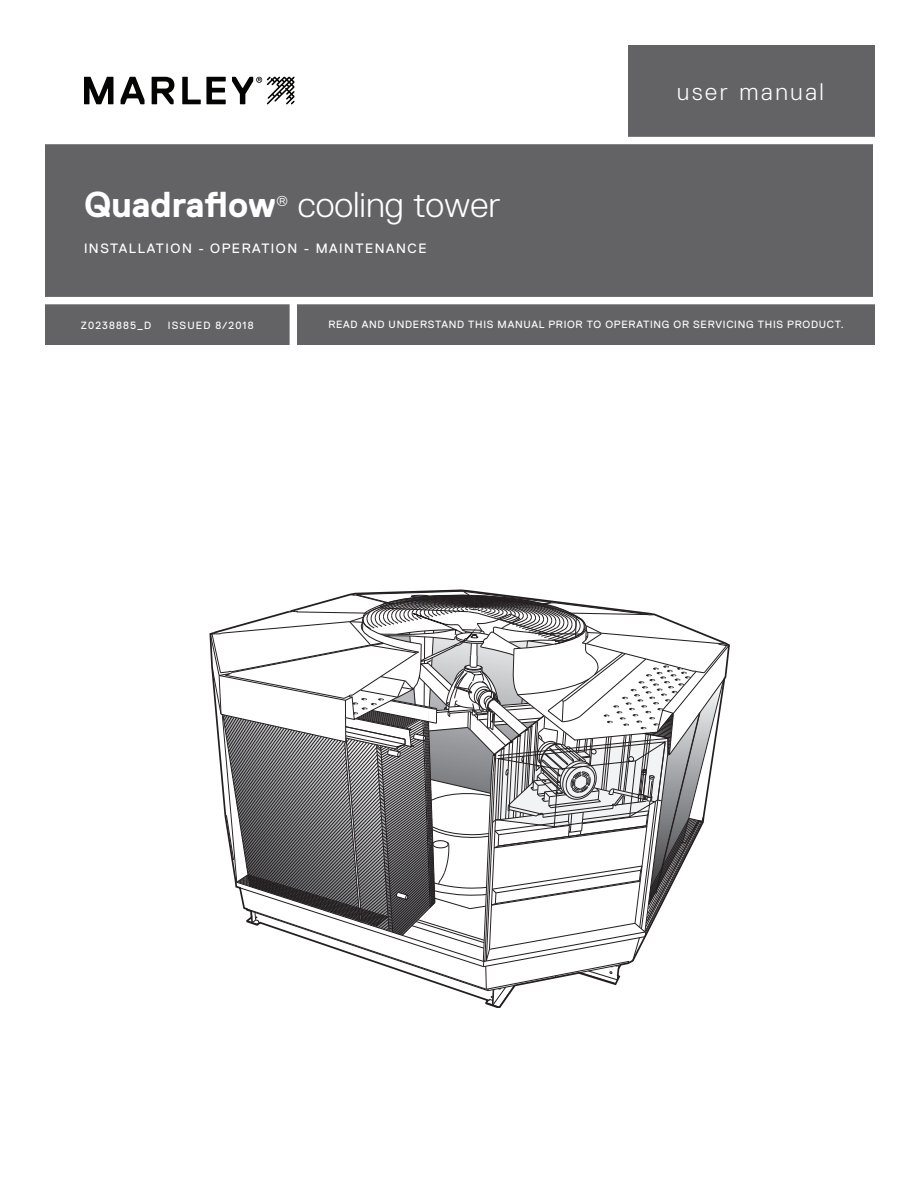
<style>
.page{position:relative;width:918px;height:1188px;background:#fff}
.page>*{position:absolute;margin:0;border:0;box-sizing:border-box;transform-origin:0 0}
.t1{font:300 36px "Replica Std";color:#fff}
.t2{font:700 36px "Replica Std";color:#fff}
.t3{font:300 24px "Replica Std";letter-spacing:.11em;color:#fff}
.t4{font:300 14.4px "Replica Std";color:#fff}
.t5{font:13.5px "Replica Std";letter-spacing:.11em;color:#fff}
.t6{font:10.5px "Replica Std";letter-spacing:.07em;color:#fff}
.t7{font:10.5px "Replica Std";letter-spacing:.11em;color:#fff}
</style>
<div class="page">
<div style="left:45px;top:141px;width:828px;height:160px;background:#636366"></div>
<div style="left:45px;top:300px;width:830px;height:45px;background:#636366"></div>
<div style="left:0;top:297px;width:918px;height:7px;background:#fff"></div>
<div style="left:290px;top:299px;width:7px;height:52px;background:#fff"></div>
<div style="left:628px;top:45px;width:247px;height:91px;background:#636366"></div>
<div style="left:0;top:137px;width:918px;height:7px;background:#fff"></div>
<svg style="left:209px;top:590px;width:521px;height:417px"></svg>
<svg style="left:84px;top:77px;width:29px;height:27px"></svg>
<svg style="left:121px;top:77px;width:24px;height:27px"></svg>
<svg style="left:152px;top:77px;width:22px;height:27px"></svg>
<svg style="left:182px;top:77px;width:44px;height:27px"></svg>
<svg style="left:232px;top:77px;width:62px;height:27px"></svg>
<p class="t2" style="left:84px;top:184px;width:194px">Quadraflow</p>
<p class="t4" style="left:276px;top:193px;width:14px">®</p>
<p class="t1" style="left:298px;top:184px;width:205px">cooling tower</p>
<p class="t5" style="left:84px;top:240px;width:344px">INSTALLATION - OPERATION - MAINTENANCE</p>
<p class="t3" style="left:677px;top:78px;width:148px">user manual</p>
<p class="t7" style="left:81px;top:319px;width:72px">Z0238885_D</p>
<p class="t7" style="left:168px;top:319px;width:87px">ISSUED 8/2018</p>
<p class="t6" style="left:328px;top:319px;width:517px">READ AND UNDERSTAND THIS MANUAL PRIOR TO OPERATING OR SERVICING THIS PRODUCT.</p>
</div>
